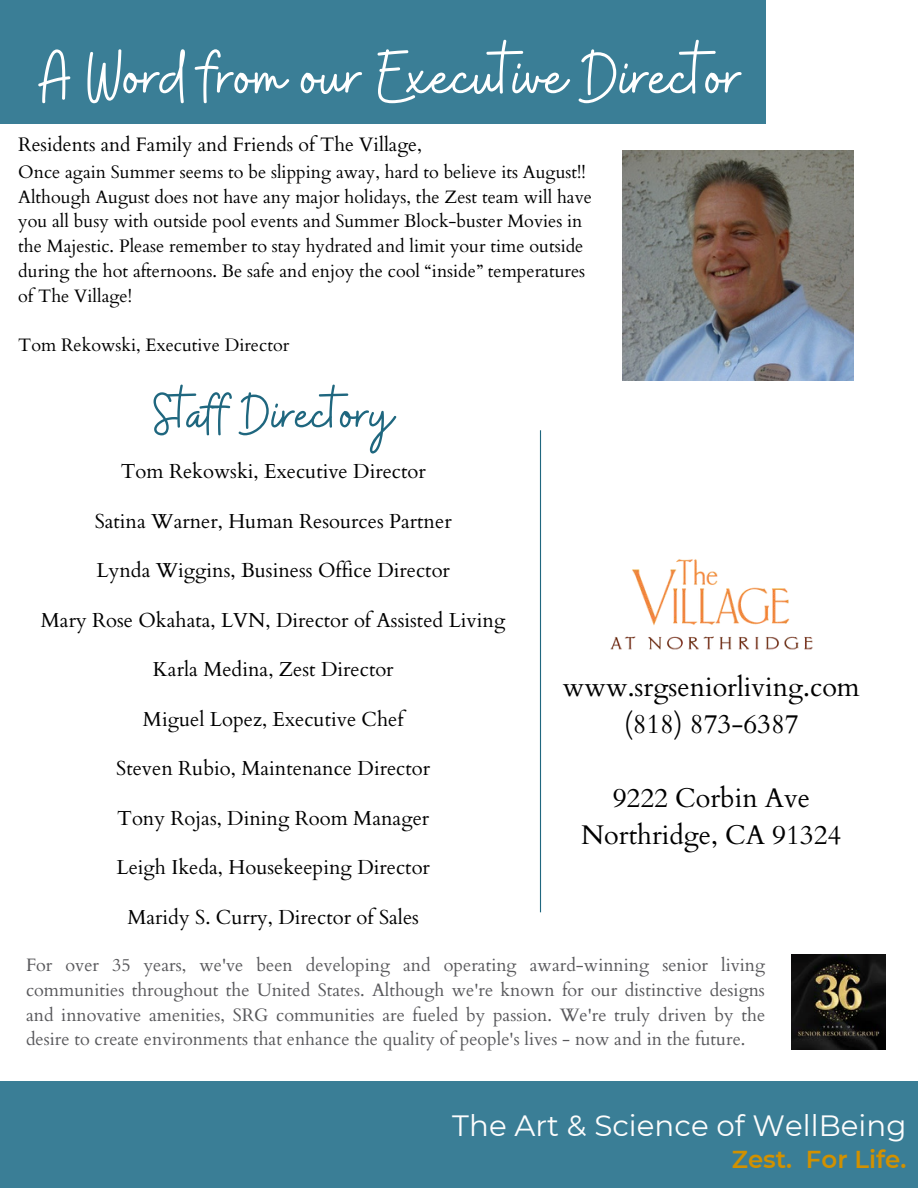
<style>
.page{position:relative;width:918px;height:1188px;background:#fff}
.page>*{position:absolute;margin:0;border:0;box-sizing:border-box;transform-origin:0 0}
.t1{font:75px "Buffalo";color:#fff}
.t2{font:60px "Buffalo";color:#1f677f}
.t3{font:29.25px "Montserrat";color:#fdfdfd}
.t4{font:27px/37.2px "Cardo";color:#000;text-align:center}
.t5{font:600 24.45px "Montserrat";color:#d19100}
.t6{font:20.25px "Cardo";color:#000}
.t7{font:19.5px "Cardo";color:#000}
.t8{font:18px/24.8px "Cardo";color:#000}
.t9{font:18px/24.8px "Cardo";color:#58585b;text-align:justify}
</style>
<div class="page">
<hr style="left:540px;top:430px;width:1px;height:482px;background:#1f677f">
<div style="left:0;top:0;width:766px;height:123px;background:#3a7e96"></div>
<img style="left:623px;top:150px;width:230px;height:231px">
<div style="left:0;top:1082px;width:918px;height:106px;background:#3a7e96"></div>
<img style="left:791px;top:955px;width:95px;height:94px">
<img style="left:610px;top:559px;width:203px;height:91px">
<p class="t1" style="left:40px;top:28px;width:704px">A Word from our Executive Director</p>
<p class="t7" style="left:18px;top:132px;width:405px">Residents and Family and Friends of The Village,</p>
<p class="t8" style="left:18px;top:160px;width:575px">Once again Summer seems to be slipping away, hard to believe its August!!<br>Although August does not have any major holidays, the Zest team will have you all busy with outside pool events and Summer Block-buster Movies in the Majestic. Please remember to stay hydrated and limit your time outside during the hot afternoons. Be safe and enjoy the cool “inside” temperatures of The Village!</p>
<p class="t8" style="left:18px;top:333px;width:273px">Tom Rekowski, Executive Director</p>
<p class="t2" style="left:154px;top:375px;width:241px">Staff Directory</p>
<h5 class="t6" style="left:121px;top:458px;width:307px">Tom Rekowski, Executive Director</h5>
<h5 class="t6" style="left:95px;top:508px;width:359px">Satina Warner, Human Resources Partner</h5>
<h5 class="t6" style="left:96px;top:557px;width:355px">Lynda Wiggins, Business Office Director</h5>
<h5 class="t6" style="left:41px;top:607px;width:466px">Mary Rose Okahata, LVN, Director of Assisted Living</h5>
<h5 class="t6" style="left:153px;top:656px;width:242px">Karla Medina, Zest Director</h5>
<h5 class="t6" style="left:143px;top:706px;width:262px">Miguel Lopez, Executive Chef</h5>
<p class="t6" style="left:116px;top:755px;width:315px">Steven Rubio, Maintenance Director</p>
<h3 class="t6" style="left:117px;top:805px;width:314px">Tony Rojas, Dining Room Manager</h3>
<h3 class="t6" style="left:117px;top:854px;width:315px">Leigh Ikeda, Housekeeping Director</h3>
<p class="t6" style="left:127px;top:904px;width:293px">Maridy S. Curry, Director of Sales</p>
<h2 class="t4" style="left:563px;top:669px;width:298px">www.srgseniorliving.com (818) 873-6387</h2>
<h5 class="t4" style="left:581px;top:780px;width:262px">9222 Corbin Ave<br>Northridge, CA 91324</h5>
<h5 class="t9" style="left:26px;top:953px;width:741px">For over 35 years, we've been developing and operating award-winning senior living communities throughout the United States. Although we're known for our distinctive designs and innovative amenities, SRG communities are fueled by passion. We're truly driven by the desire to create environments that enhance the quality of people's lives - now and in the future.</h5>
<h5 class="t3" style="left:452px;top:1108px;width:456px">The Art &amp; Science of WellBeing</h5>
<h5 class="t5" style="left:732px;top:1144px;width:176px">Zest. For Life.</h5>
</div>
